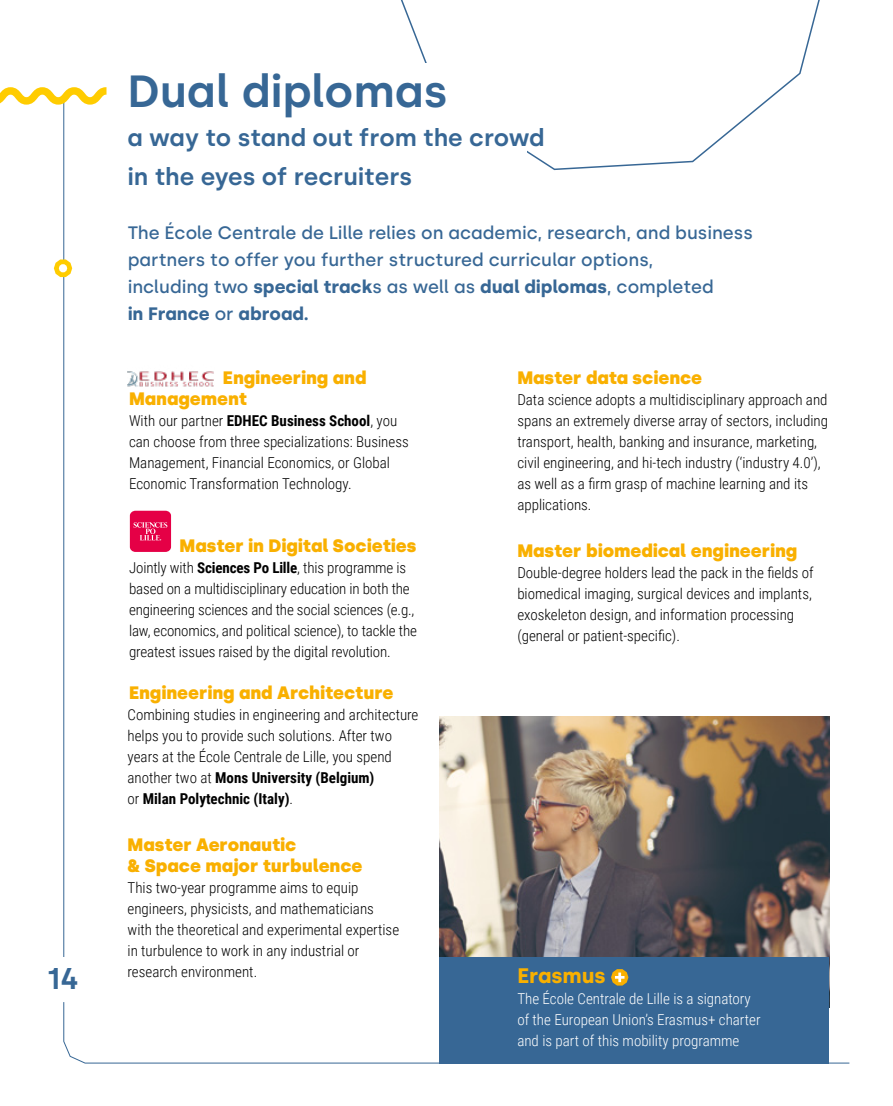
<style>
.page{position:relative;width:893px;height:1106px;background:#fff}
.page>*{position:absolute;margin:0;border:0;box-sizing:border-box;transform-origin:0 0}
.t1{font:600 45px "Silka";color:#376795}
.t2{font:600 30px "Silka";color:#376795}
.t3{font:600 24px/39px "Silka";color:#376795}
.t4{font:700 21px "Silka";color:#f9b000}
.t5{font:500 18px/27px "Silka";color:#376795}
.t6{font:900 18px/21px "Silka";color:#f9b000}
.t7{font:300 15px/21px "Roboto Condensed";color:#000}
.t8{font:300 15px/21px "Roboto Condensed";color:#fff}
.s1{font-weight:700}
</style>
<div class="page">
<svg style="left:401px;top:0;width:419px;height:171px"></svg>
<hr style="left:63px;top:94px;width:1px;height:880px;background:#376795">
<div style="left:44px;top:957px;width:38px;height:43px;background:#fff"></div>
<svg style="left:63px;top:1001px;width:787px;height:62px"></svg>
<svg style="left:54px;top:259px;width:18px;height:18px"></svg>
<svg style="left:0;top:87px;width:106px;height:18px"></svg>
<div style="left:410px;top:64px;width:117px;height:94px;background:#fff"></div>
<img style="left:128px;top:371px;width:86px;height:16px">
<img style="left:439px;top:716px;width:390px;height:241px">
<div style="left:439px;top:957px;width:390px;height:106px;background:#376795"></div>
<svg style="left:611px;top:969px;width:17px;height:16px"></svg>
<div style="left:130px;top:511px;width:41px;height:41px;background:#e50046;border-radius:5px"></div>
<svg style="left:134px;top:522px;width:33px;height:18px"></svg>
<h2 class="t2" style="left:47px;top:960px;width:34px">14</h2>
<h1 class="t1" style="left:128px;top:64px;width:321px">Dual diplomas</h1>
<h3 class="t3" style="left:128px;top:118px;width:418px">a way to stand out from the crowd in the eyes of recruiters</h3>
<p class="t5" style="left:128px;top:219px;width:627px">The École Centrale de Lille relies on academic, research, and business partners to offer you further structured curricular options,<br>including two <span class="s1">special track</span>s as well as <span class="s1">dual diplomas</span>, completed<br><span class="s1">in France</span> or <span class="s1">abroad.</span></p>
<p class="t6" style="left:129px;top:367px;width:239px;text-indent:94px">Engineering and<br>Management</p>
<p class="t7" style="left:129px;top:409px;width:281px">With our partner <span class="s1">EDHEC Business School</span>, you can choose from three specializations: Business Management, Financial Economics, or Global Economic Transformation Technology.</p>
<p class="t6" style="left:180px;top:535px;width:238px">Master in Digital Societies</p>
<p class="t7" style="left:129px;top:556px;width:289px">Jointly with <span class="s1">Sciences Po Lille</span>, this programme is based on a multidisciplinary education in both the engineering sciences and the social sciences (e.g., law, economics, and political science), to tackle the greatest issues raised by the digital revolution.</p>
<p class="t6" style="left:129px;top:682px;width:266px">Engineering and Architecture</p>
<p class="t7" style="left:128px;top:703px;width:292px">Combining studies in engineering and architecture helps you to provide such solutions. After two years at the École Centrale de Lille, you spend another two at <span class="s1">Mons University (Belgium)<br></span>or <span class="s1">Milan Polytechnic (Italy)</span>.</p>
<p class="t6" style="left:128px;top:834px;width:236px">Master Aeronautic<br>&amp; Space major turbulence</p>
<p class="t7" style="left:128px;top:876px;width:273px">This two-year programme aims to equip engineers, physicists, and mathematicians with the theoretical and experimental expertise in turbulence to work in any industrial or research environment.</p>
<p class="t6" style="left:517px;top:367px;width:186px">Master data science</p>
<p class="t7" style="left:517px;top:388px;width:312px">Data science adopts a multidisciplinary approach and spans an extremely diverse array of sectors, including transport, health, banking and insurance, marketing, civil engineering, and hi-tech industry (‘industry 4.0’), as well as a firm grasp of machine learning and its applications.</p>
<p class="t6" style="left:517px;top:540px;width:281px">Master biomedical engineering</p>
<p class="t7" style="left:517px;top:561px;width:298px">Double-degree holders lead the pack in the fields of biomedical imaging, surgical devices and implants, exoskeleton design, and information processing (general or patient-specific).</p>
<h3 class="t4" style="left:517px;top:963px;width:90px">Erasmus</h3>
<p class="t8" style="left:517px;top:988px;width:245px">The École Centrale de Lille is a signatory of the European Union’s Erasmus+ charter and is part of this mobility programme</p>
</div>
